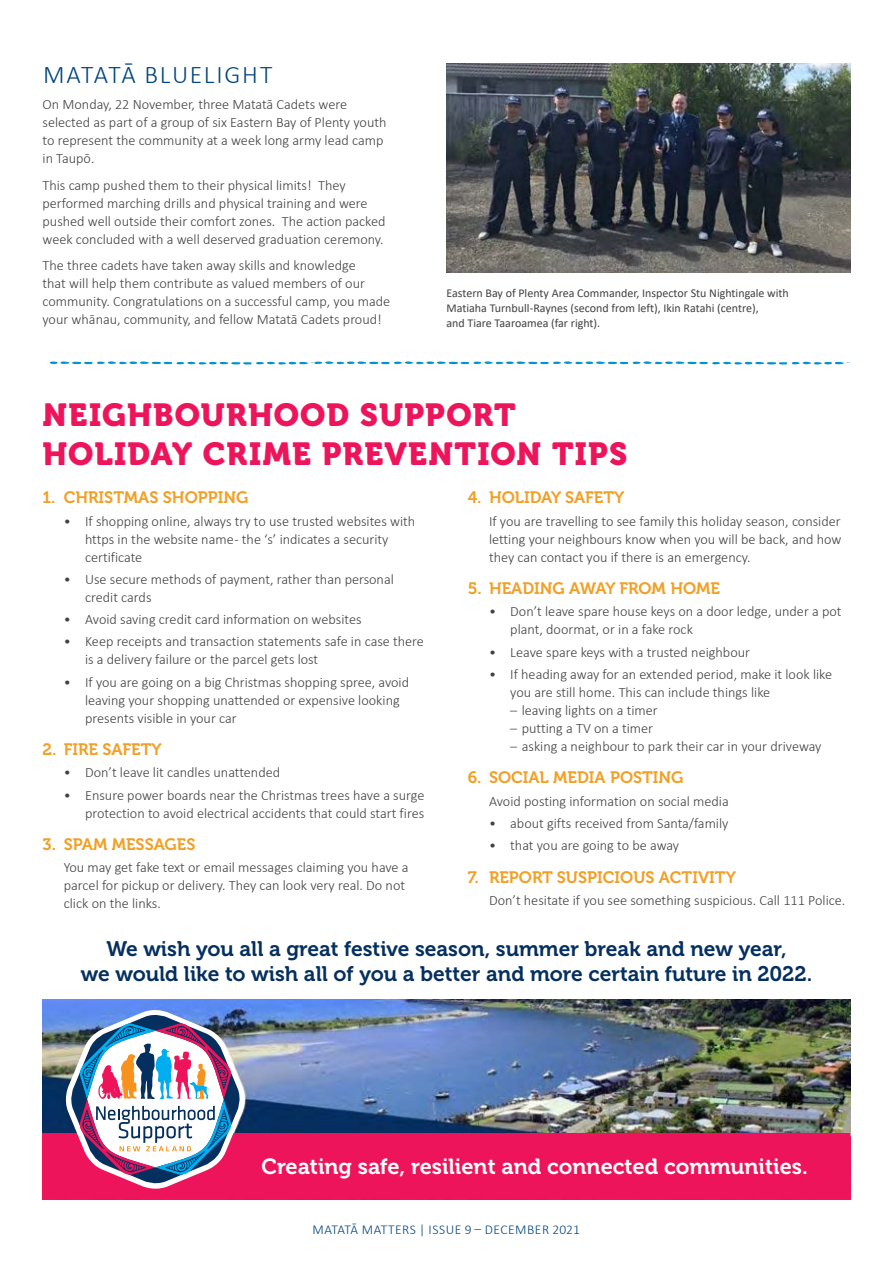
<style>
.page{position:relative;width:893px;height:1263px;background:#fff}
.page>*{position:absolute;margin:0;border:0;box-sizing:border-box;transform-origin:0 0}
.t1{font:31.8px/39px "Museo 900";letter-spacing:.035em;color:#ed145b}
.t2{font:300 25.5px "Calibri";letter-spacing:.065em;color:#00447c}
.t3{font:21.9px "Museo 700";color:#fff}
.t4{font:21px/25.2px "Museo 700";color:#042f5f;text-align:center}
.t5{font:16.5px "Museo 700";color:#f29f25}
.t6{font:300 14.25px/18px "Calibri";color:#414042}
.t7{font:300 13.5px "Calibri";letter-spacing:.04em;color:#00447c}
.t8{font:12px/15px "Calibri";color:#414042}
</style>
<div class="page">
<img style="left:43px;top:999px;width:807px;height:200px">
<img style="left:446px;top:64px;width:404px;height:208px">
<svg style="left:47px;top:361px;width:803px;height:4px"></svg>
<div style="left:43px;top:1133px;width:807px;height:65px;background:#ed145b"></div>
<img style="left:66px;top:1010px;width:178px;height:179px">
<h2 class="t2" style="left:43px;top:59px;width:231px">MATATĀ BLUELIGHT</h2>
<p class="t6" style="left:43px;top:96px;width:345px">On Monday, 22 November, three Matatā Cadets were selected as part of a group of six Eastern Bay of Plenty youth to represent the community at a week long army lead camp in Taupō.</p>
<p class="t6" style="left:43px;top:176px;width:344px">This camp pushed them to their physical limits! They performed marching drills and physical training and were pushed well outside their comfort zones. The action packed week concluded with a well deserved graduation ceremony.</p>
<p class="t6" style="left:43px;top:257px;width:349px">The three cadets have taken away skills and knowledge<br>that will help them contribute as valued members of our community. Congratulations on a successful camp, you made your whānau, community, and fellow Matatā Cadets proud!</p>
<p class="t8" style="left:446px;top:285px;width:344px">Eastern Bay of Plenty Area Commander, Inspector Stu Nightingale with<br>Matiaha Turnbull-Raynes (second from left), Ikin Ratahi (centre),<br>and Tiare Taaroamea (far right).</p>
<h1 class="t1" style="left:43px;top:395px;width:586px">NEIGHBOURHOOD SUPPORT<br>HOLIDAY CRIME PREVENTION TIPS</h1>
<p class="t5" style="left:43px;top:488px;width:207px">1. CHRISTMAS SHOPPING</p>
<p class="t6" style="left:85px;top:512px;width:332px;text-indent:-21px">• If shopping online, always try to use trusted websites with https in the website name - the ‘s’ indicates a security certificate</p>
<p class="t6" style="left:85px;top:570px;width:310px;text-indent:-21px">• Use secure methods of payment, rather than personal credit cards</p>
<p class="t6" style="left:64px;top:610px;width:299px">• Avoid saving credit card information on websites</p>
<p class="t6" style="left:85px;top:632px;width:340px;text-indent:-21px">• Keep receipts and transaction statements safe in case there is a delivery failure or the parcel gets lost</p>
<p class="t6" style="left:85px;top:673px;width:326px;text-indent:-21px">• If you are going on a big Christmas shopping spree, avoid leaving your shopping unattended or expensive looking presents visible in your car</p>
<p class="t5" style="left:43px;top:740px;width:121px">2. FIRE SAFETY</p>
<p class="t6" style="left:64px;top:763px;width:218px">• Don’t leave lit candles unattended</p>
<p class="t6" style="left:64px;top:786px;width:362px;text-align:right">• Ensure power boards near the Christmas trees have a surge protection to avoid electrical accidents that could start fires</p>
<p class="t5" style="left:43px;top:835px;width:154px">3. SPAM MESSAGES</p>
<p class="t6" style="left:64px;top:858px;width:346px">You may get fake text or email messages claiming you have a parcel for pickup or delivery. They can look very real. Do not click on the links.</p>
<p class="t5" style="left:468px;top:488px;width:158px">4. HOLIDAY SAFETY</p>
<p class="t6" style="left:489px;top:512px;width:354px;text-align:justify">If you are travelling to see family this holiday season, consider letting your neighbours know when you will be back, and how they can contact you if there is an emergency.</p>
<p class="t5" style="left:468px;top:579px;width:254px">5. HEADING AWAY FROM HOME</p>
<p class="t6" style="left:510px;top:602px;width:333px;text-indent:-21px">• Don’t leave spare house keys on a door ledge, under a pot plant, doormat, or in a fake rock</p>
<p class="t6" style="left:489px;top:643px;width:263px">• Leave spare keys with a trusted neighbour</p>
<p class="t6" style="left:510px;top:665px;width:323px;text-indent:-21px">• If heading away for an extended period, make it look like you are still home. This can include things like</p>
<p class="t6" style="left:510px;top:701px;width:149px">– leaving lights on a timer</p>
<p class="t6" style="left:510px;top:719px;width:144px">– putting a TV on a timer</p>
<p class="t6" style="left:510px;top:737px;width:313px">– asking a neighbour to park their car in your driveway</p>
<p class="t5" style="left:468px;top:768px;width:217px">6. SOCIAL MEDIA POSTING</p>
<p class="t6" style="left:489px;top:792px;width:241px">Avoid posting information on social media</p>
<p class="t6" style="left:489px;top:814px;width:241px">• about gifts received from Santa/family</p>
<p class="t6" style="left:489px;top:836px;width:192px">• that you are going to be away</p>
<p class="t5" style="left:468px;top:868px;width:270px">7. REPORT SUSPICIOUS ACTIVITY</p>
<p class="t6" style="left:489px;top:891px;width:358px">Don’t hesitate if you see something suspicious. Call 111 Police.</p>
<h3 class="t4" style="left:81px;top:936px;width:733px">We wish you all a great festive season, summer break and new year,<br>we would like to wish all of you a better and more certain future in 2022.</h3>
<h3 class="t3" style="left:261px;top:1154px;width:548px">Creating safe, resilient and connected communities.</h3>
<p class="t7" style="left:313px;top:1221px;width:269px">MATATĀ MATTERS | ISSUE 9 – DECEMBER 2021</p>
</div>
